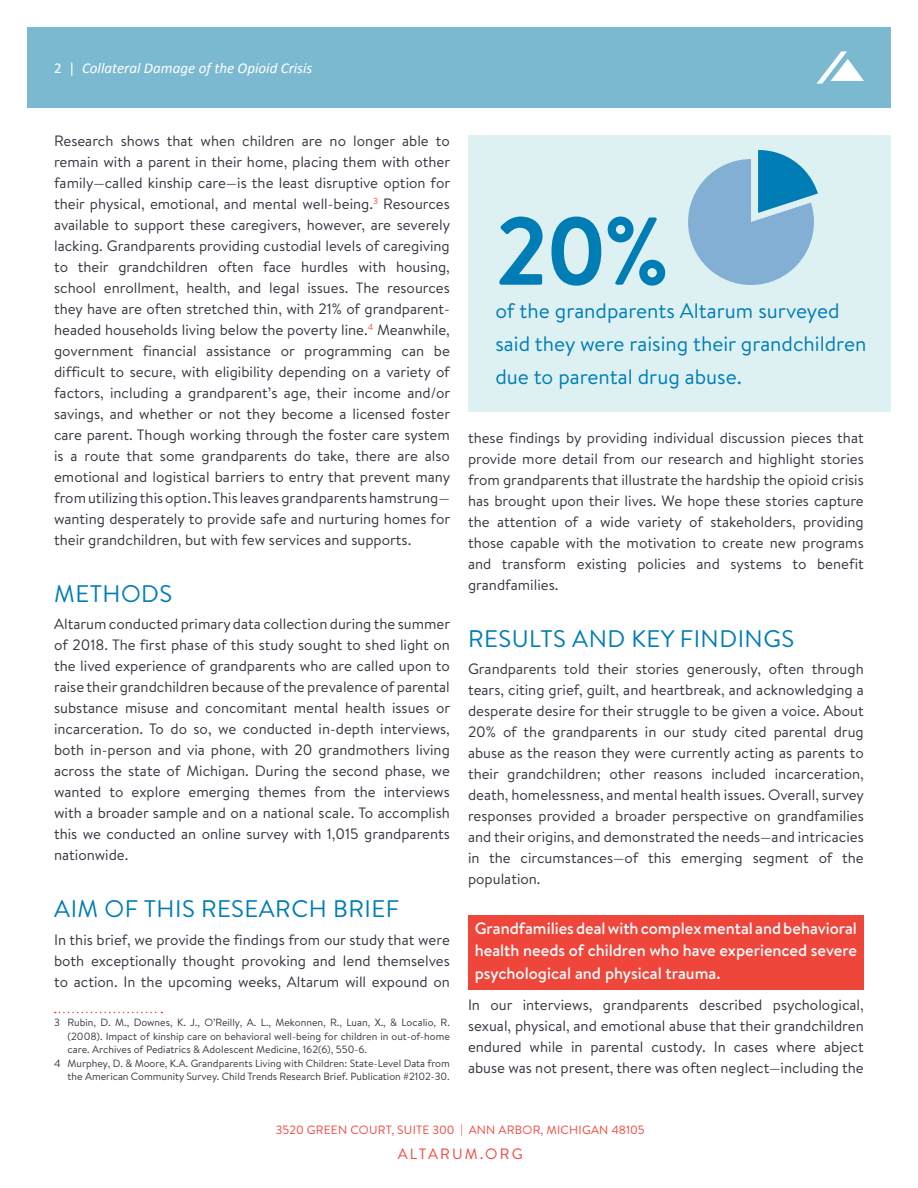
<style>
.page{position:relative;width:918px;height:1188px;background:#fff}
.page>*{position:absolute;margin:0;border:0;box-sizing:border-box;transform-origin:0 0}
.t1{font:700 96px "Brandon Text";color:#007db5}
.t2{font:24px "Brandon Text";letter-spacing:.02em;color:#007db5}
.t3{font:21px/33px "Brandon Text";color:#007db5}
.t4{font:500 16.5px/22.5px "Brandon Text";color:#fff;text-align:justify}
.t5{font:15px/21px "Brandon Text";color:#333740;text-align:justify}
.t6{font:italic 15px "Calibri";color:#fff}
.t7{font:15px "Brandon Text";letter-spacing:.145em;color:#ef463c}
.t8{font:12px "Brandon Text";letter-spacing:.02em;color:#ef463c}
.t9{font:10.5px "Brandon Text";color:#333740}
.s1{font-style:normal}
</style>
<div class="page">
<div style="left:27px;top:27px;width:864px;height:81px;background:#7bb9d1"></div>
<svg style="left:816px;top:51px;width:48px;height:33px"></svg>
<div style="left:468px;top:135px;width:423px;height:277px;background:#ddf1f3"></div>
<svg style="left:688px;top:150px;width:130px;height:135px"></svg>
<svg style="left:55px;top:1012px;width:107px;height:1px"></svg>
<div style="left:468px;top:915px;width:396px;height:75px;background:#ef463c"></div>
<p class="t6" style="left:54px;top:58px;width:260px"><span class="s1">2 |</span> Collateral Damage of the Opioid Crisis</p>
<p class="t5" style="left:54px;top:129px;width:398px">Research shows that when children are no longer able to remain with a parent in their home, placing them with other family—called kinship care—is the least disruptive option for their physical, emotional, and mental well-being.<sup>3</sup> Resources available to support these caregivers, however, are severely lacking. Grandparents providing custodial levels of caregiving to their grandchildren often face hurdles with housing, school enrollment, health, and legal issues. The resources they have are often stretched thin, with 21% of grandparent&shy;headed households living below the poverty line.<sup>4</sup> Meanwhile, government financial assistance or programming can be difficult to secure, with eligibility depending on a variety of factors, including a grandparent’s age, their income and/or savings, and whether or not they become a licensed foster care parent. Though working through the foster care system is a route that some grandparents do take, there are also emotional and logistical barriers to entry that prevent many from utilizing this option. This leaves grandparents hamstrung— wanting desperately to provide safe and nurturing homes for their grandchildren, but with few services and supports.</p>
<h2 class="t2" style="left:54px;top:577px;width:120px">METHODS</h2>
<p class="t5" style="left:54px;top:613px;width:398px">Altarum conducted primary data collection during the summer of 2018. The first phase of this study sought to shed light on the lived experience of grandparents who are called upon to raise their grandchildren because of the prevalence of parental substance misuse and concomitant mental health issues or incarceration. To do so, we conducted in-depth interviews, both in-person and via phone, with 20 grandmothers living across the state of Michigan. During the second phase, we wanted to explore emerging themes from the interviews with a broader sample and on a national scale. To accomplish this we conducted an online survey with 1,015 grandparents nationwide.</p>
<h2 class="t2" style="left:54px;top:892px;width:346px">AIM OF THIS RESEARCH BRIEF</h2>
<p class="t5" style="left:54px;top:929px;width:397px">In this brief, we provide the findings from our study that were both exceptionally thought provoking and lend themselves to action. In the upcoming weeks, Altarum will expound on</p>
<p class="t9" style="left:54px;top:1015px;width:397px">3 Rubin, D. M., Downes, K. J., O’Reilly, A. L., Mekonnen, R., Luan, X., &amp; Localio, R.</p>
<p class="t9" style="left:68px;top:1029px;width:384px">(2008). Impact of kinship care on behavioral well-being for children in out-of-home</p>
<p class="t9" style="left:68px;top:1042px;width:301px">care. Archives of Pediatrics &amp; Adolescent Medicine, 162(6), 550-6.</p>
<p class="t9" style="left:54px;top:1056px;width:397px">4 Murphey, D. &amp; Moore, K.A. Grandparents Living with Children: State-Level Data from</p>
<p class="t9" style="left:68px;top:1069px;width:384px">the American Community Survey. Child Trends Research Brief. Publication #2102-30.</p>
<h1 class="t1" style="left:495px;top:185px;width:176px">20%</h1>
<h3 class="t3" style="left:495px;top:293px;width:373px">of the grandparents Altarum surveyed said they were raising their grandchildren due to parental drug abuse.</h3>
<p class="t5" style="left:468px;top:426px;width:397px">these findings by providing individual discussion pieces that provide more detail from our research and highlight stories from grandparents that illustrate the hardship the opioid crisis has brought upon their lives. We hope these stories capture the attention of a wide variety of stakeholders, providing those capable with the motivation to create new programs and transform existing policies and systems to benefit grandfamilies.</p>
<h2 class="t2" style="left:468px;top:622px;width:328px">RESULTS AND KEY FINDINGS</h2>
<p class="t5" style="left:468px;top:658px;width:398px">Grandparents told their stories generously, often through tears, citing grief, guilt, and heartbreak, and acknowledging a desperate desire for their struggle to be given a voice. About 20% of the grandparents in our study cited parental drug abuse as the reason they were currently acting as parents to their grandchildren; other reasons included incarceration, death, homelessness, and mental health issues. Overall, survey responses provided a broader perspective on grandfamilies and their origins, and demonstrated the needs—and intricacies in the circumstances—of this emerging segment of the population.</p>
<p class="t4" style="left:475px;top:916px;width:384px">Grandfamilies deal with complex mental and behavioral health needs of children who have experienced severe psychological and physical trauma.</p>
<p class="t5" style="left:468px;top:994px;width:397px">In our interviews, grandparents described psychological, sexual, physical, and emotional abuse that their grandchildren endured while in parental custody. In cases where abject abuse was not present, there was often neglect—including the</p>
<p class="t8" style="left:276px;top:1121px;width:370px">3520 GREEN COURT, SUITE 300 | ANN ARBOR, MICHIGAN 48105</p>
<p class="t7" style="left:398px;top:1143px;width:127px">ALTARUM.ORG</p>
</div>
